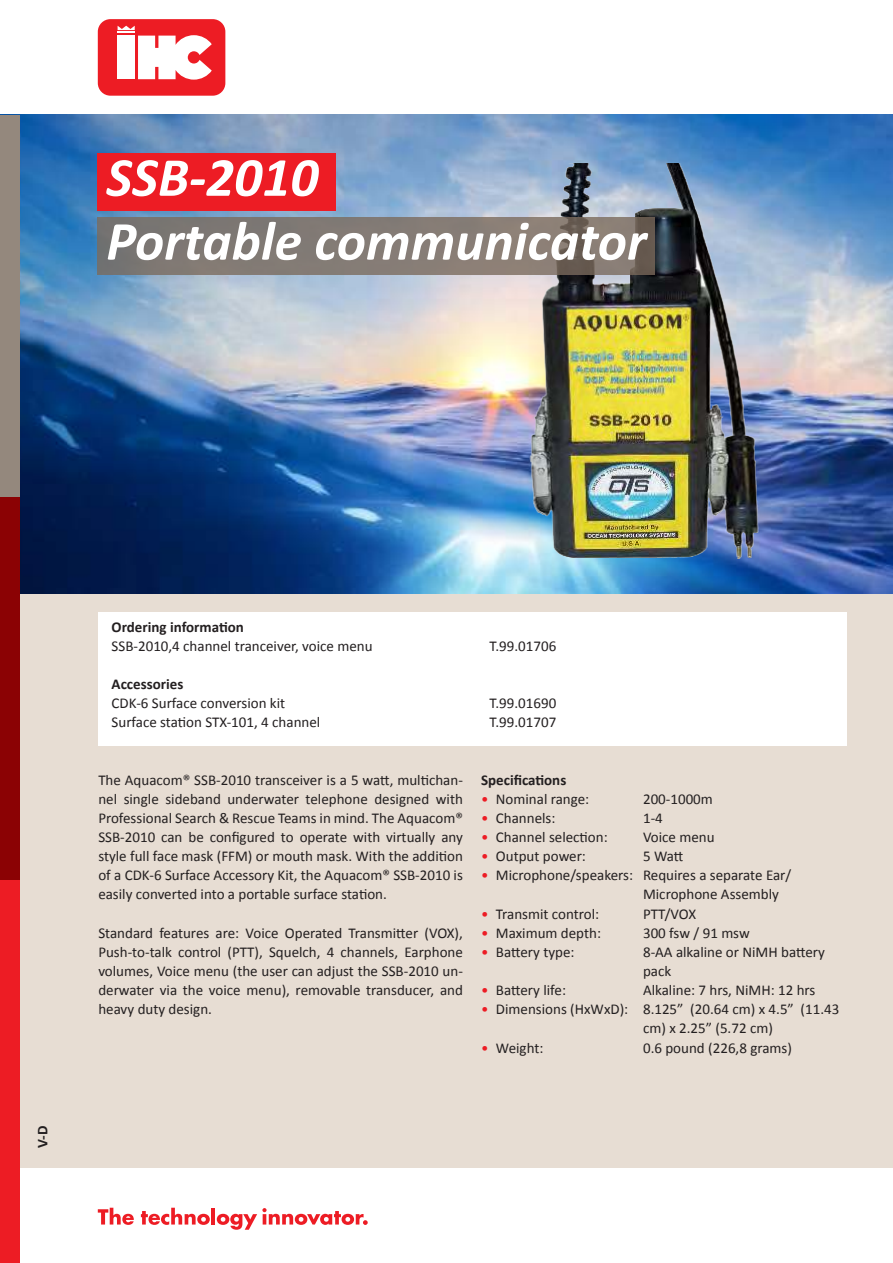
<style>
.page{position:relative;width:893px;height:1263px;background:#fff}
.page>*{position:absolute;margin:0;border:0;box-sizing:border-box;transform-origin:0 0}
.t1{font:italic 700 55.5px/63.8px "Calibri";color:#fff}
.t2{font:15px/19.2px "Calibri";color:#231f20}
.t3{font:700 15px "Calibri";color:#231f20}
.s1{color:#ed1c24}
</style>
<div class="page">
<div style="left:0;top:115px;width:893px;height:1052px;background:#e7ddd3"></div>
<img style="left:19px;top:115px;width:874px;height:478px">
<div style="left:0;top:115px;width:19px;height:382px;background:#94887d"></div>
<div style="left:0;top:497px;width:19px;height:383px;background:#8b0204"></div>
<div style="left:0;top:880px;width:19px;height:383px;background:#ed1c24"></div>
<div style="left:98px;top:19px;width:127px;height:77px;background:#ed1c24;border-radius:13px"></div>
<svg style="left:118px;top:26px;width:94px;height:54px"></svg>
<svg style="left:98px;top:1208px;width:36px;height:17px"></svg>
<svg style="left:141px;top:1208px;width:69px;height:17px"></svg>
<hr style="left:211px;top:1208px;width:4px;height:16px;background:#ed1c24">
<svg style="left:217px;top:1208px;width:151px;height:22px"></svg>
<div style="left:98px;top:612px;width:748px;height:134px;background:#fff"></div>
<div style="left:98px;top:153px;width:238px;height:57px;background:#ed1c24"></div>
<img style="left:441px;top:163px;width:400px;height:401px">
<svg style="left:98px;top:217px;width:557px;height:57px;background:#807871"></svg>
<h1 class="t1" style="left:106px;top:145px;width:542px">SSB-2010<br>Portable communicator</h1>
<p class="t3" style="left:37px;top:1148px;width:24px;rotate:-90deg">V-D</p>
<p class="t3" style="left:112px;top:617px;width:134px">Ordering information</p>
<p class="t2" style="left:112px;top:637px;width:262px">SSB-2010,4 channel tranceiver, voice menu</p>
<p class="t2" style="left:490px;top:637px;width:68px">T.99.01706</p>
<p class="t3" style="left:112px;top:679px;width:73px">Accessories</p>
<p class="t2" style="left:112px;top:695px;width:175px">CDK-6 Surface conversion kit</p>
<p class="t2" style="left:490px;top:695px;width:68px">T.99.01690</p>
<p class="t2" style="left:112px;top:713px;width:210px">Surface station STX-101, 4 channel</p>
<p class="t2" style="left:490px;top:713px;width:68px">T.99.01707</p>
<p class="t2" style="left:98px;top:770px;width:366px;text-align:justify">The Aquacom® SSB-2010 transceiver is a 5 watt, multichan&shy;nel single sideband underwater telephone designed with Professional Search &amp; Rescue Teams in mind. The Aquacom® SSB-2010 can be configured to operate with virtually any style full face mask (FFM) or mouth mask. With the addition of a CDK-6 Surface Accessory Kit, the Aquacom® SSB-2010 is easily converted into a portable surface station.</p>
<p class="t2" style="left:98px;top:923px;width:366px;text-align:justify">Standard features are: Voice Operated Transmitter (VOX), Push-to-talk control (PTT), Squelch, 4 channels, Earphone volumes, Voice menu (the user can adjust the SSB-2010 un&shy;derwater via the voice menu), removable transducer, and heavy duty design.</p>
<p class="t3" style="left:481px;top:770px;width:87px">Specifications</p>
<p class="t2" style="left:481px;top:790px;width:110px"><span class="s1">•</span> Nominal range:</p>
<p class="t2" style="left:643px;top:790px;width:71px">200-1000m</p>
<p class="t2" style="left:481px;top:809px;width:76px"><span class="s1">•</span> Channels:</p>
<p class="t2" style="left:643px;top:809px;width:21px">1-4</p>
<p class="t2" style="left:481px;top:827px;width:128px"><span class="s1">•</span> Channel selection:</p>
<p class="t2" style="left:643px;top:827px;width:73px">Voice menu</p>
<p class="t2" style="left:481px;top:847px;width:106px"><span class="s1">•</span> Output power:</p>
<p class="t2" style="left:643px;top:847px;width:42px">5 Watt</p>
<p class="t2" style="left:643px;top:866px;width:150px;text-indent:-162px"><span class="s1">•</span> Microphone/speakers: Requires a separate Ear/<br>Microphone Assembly</p>
<p class="t2" style="left:481px;top:904px;width:120px"><span class="s1">•</span> Transmit control:</p>
<p class="t2" style="left:643px;top:904px;width:55px">PTT/VOX</p>
<p class="t2" style="left:481px;top:923px;width:122px"><span class="s1">•</span> Maximum depth:</p>
<p class="t2" style="left:643px;top:923px;width:108px">300 fsw / 91 msw</p>
<p class="t2" style="left:481px;top:942px;width:95px"><span class="s1">•</span> Battery type:</p>
<p class="t2" style="left:643px;top:942px;width:183px">8-AA alkaline or NiMH battery pack</p>
<p class="t2" style="left:481px;top:980px;width:86px"><span class="s1">•</span> Battery life:</p>
<p class="t2" style="left:643px;top:980px;width:174px">Alkaline: 7 hrs, NiMH: 12 hrs</p>
<p class="t2" style="left:643px;top:1000px;width:198px;text-indent:-162px"><span class="s1">•</span> Dimensions (HxWxD): 8.125” (20.64 cm) x 4.5” (11.43 cm) x 2.25” (5.72 cm)</p>
<p class="t2" style="left:481px;top:1038px;width:64px"><span class="s1">•</span> Weight:</p>
<p class="t2" style="left:643px;top:1038px;width:150px">0.6 pound (226,8 grams)</p>
</div>
